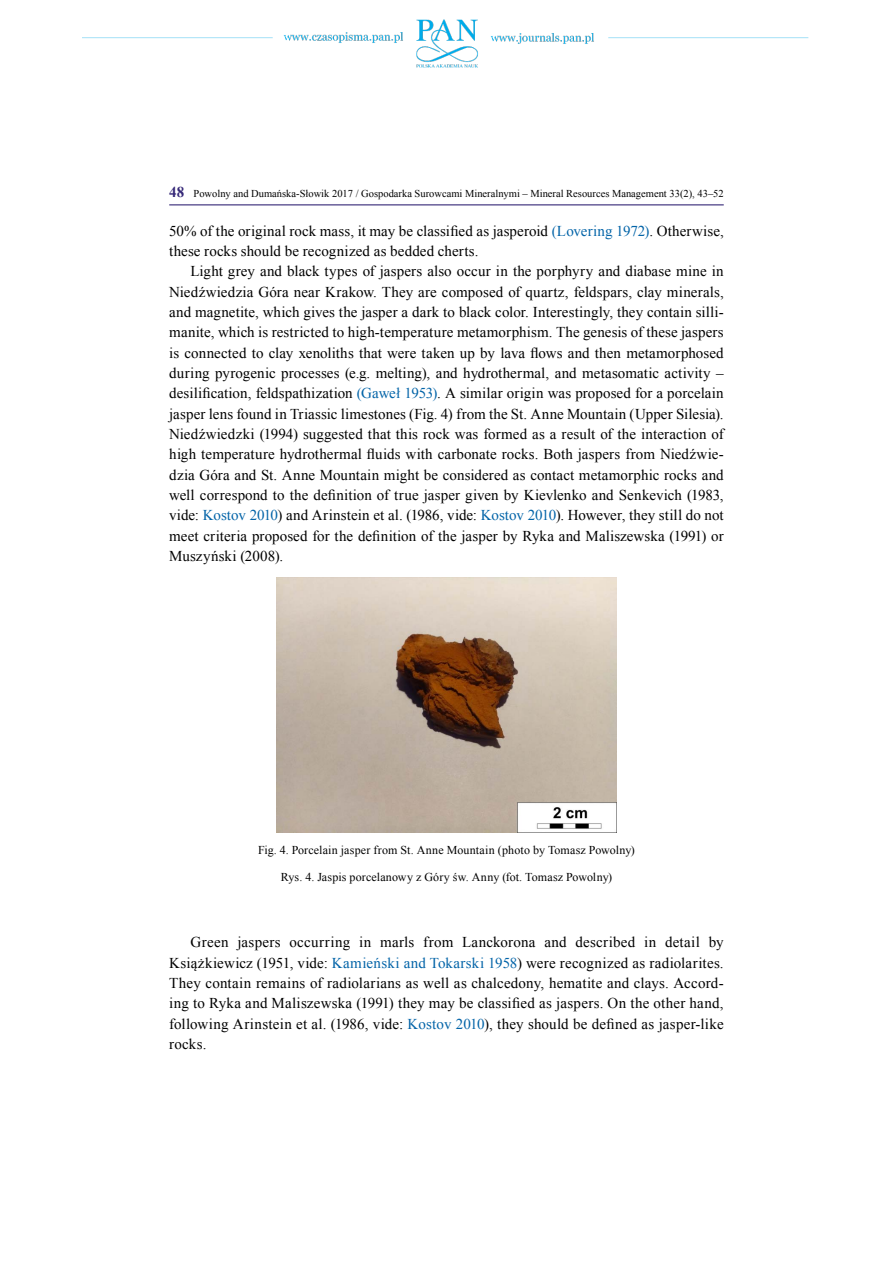
<style>
.page{position:relative;width:893px;height:1263px;background:#fff}
.page>*{position:absolute;margin:0;border:0;box-sizing:border-box;transform-origin:0 0}
.t1{font:15px/20.2px "Times New Roman";letter-spacing:.005em;color:#000;text-align:justify}
.t2{font:12px "Times New Roman";letter-spacing:.005em;color:#000}
.t3{font:10.5px "Times New Roman";color:#000}
.s1{font-weight:700;font-size:15px;color:#362978}
.s2{color:#0364a8}
</style>
<div class="page">
<img style="left:82px;top:19px;width:727px;height:49px">
<hr style="left:169px;top:204px;width:555px;height:1px;background:#362978">
<img style="left:276px;top:577px;width:341px;height:255px">
<p class="t3" style="left:169px;top:186px;width:556px"><span class="s1">48</span> Powolny and Dumańska-Słowik 2017 / Gospodarka Surowcami Mineralnymi – Mineral Resources Management 33(2), 43–52</p>
<p class="t1" style="left:169px;top:220px;width:556px">50% of the original rock mass, it may be classified as jasperoid <span class="s2">(Lovering 1972)</span>. Otherwise, these rocks should be recognized as bedded cherts.</p>
<p class="t1" style="left:169px;top:261px;width:556px;text-indent:21px">Light grey and black types of jaspers also occur in the porphyry and diabase mine in Niedźwiedzia Góra near Krakow. They are composed of quartz, feldspars, clay minerals, and magnetite, which gives the jasper a dark to black color. Interestingly, they contain silli&shy;manite, which is restricted to high-temperature metamorphism. The genesis of these jaspers is connected to clay xenoliths that were taken up by lava flows and then metamorphosed during pyrogenic processes (e.g. melting), and hydrothermal, and metasomatic activity – desilification, feldspathization <span class="s2">(Gaweł 1953)</span>. A similar origin was proposed for a porcelain jasper lens found in Triassic limestones (Fig. 4) from the St. Anne Mountain (Upper Silesia).<br>Niedźwiedzki (1994) suggested that this rock was formed as a result of the interaction of high temperature hydrothermal fluids with carbonate rocks. Both jaspers from Niedźwie&shy;dzia Góra and St. Anne Mountain might be considered as contact metamorphic rocks and well correspond to the definition of true jasper given by Kievlenko and Senkevich (1983, vide: <span class="s2">Kostov 2010</span>) and Arinstein et al. (1986, vide: <span class="s2">Kostov 2010</span>). However, they still do not meet criteria proposed for the definition of the jasper by Ryka and Maliszewska (1991) or Muszyński (2008).</p>
<p class="t2" style="left:258px;top:841px;width:378px">Fig. 4. Porcelain jasper from St. Anne Mountain (photo by Tomasz Powolny)</p>
<p class="t2" style="left:281px;top:869px;width:333px">Rys. 4. Jaspis porcelanowy z Góry św. Anny (fot. Tomasz Powolny)</p>
<p class="t1" style="left:169px;top:932px;width:556px;text-indent:21px">Green jaspers occurring in marls from Lanckorona and described in detail by Książkiewicz (1951, vide: <span class="s2">Kamieński and Tokarski 1958</span>) were recognized as radiolarites.<br>They contain remains of radiolarians as well as chalcedony, hematite and clays. Accord&shy;ing to Ryka and Maliszewska (1991) they may be classified as jaspers. On the other hand, following Arinstein et al. (1986, vide: <span class="s2">Kostov 2010</span>), they should be defined as jasper-like rocks.</p>
</div>
